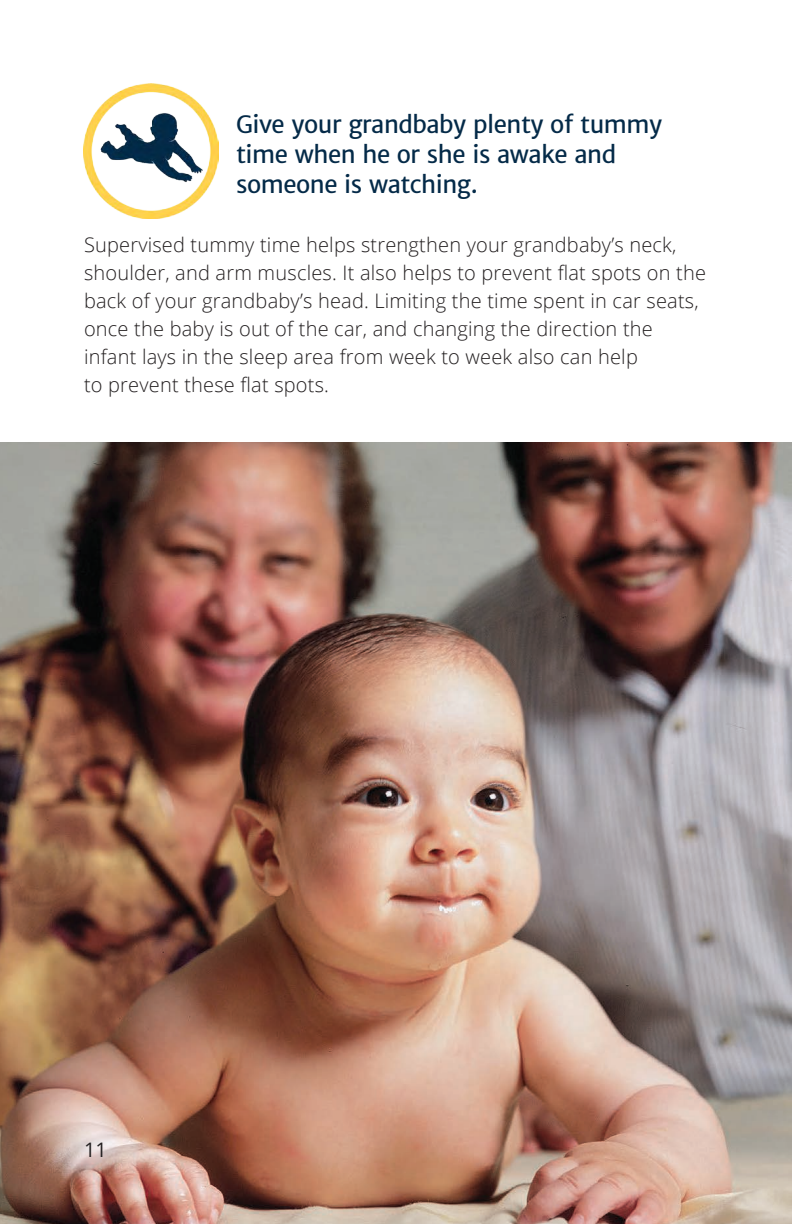
<style>
.page{position:relative;width:792px;height:1224px;background:#fff}
.page>*{position:absolute;margin:0;border:0;box-sizing:border-box;transform-origin:0 0}
.t1{font:24px/30px "Merriweather Sans";letter-spacing:-.02em;color:#042a48}
.t2{font:300 20px/28px "Open Sans";letter-spacing:.01em;color:#231f20}
.t3{font:20px "Open Sans";color:#231f20}
</style>
<div class="page">
<img style="left:84px;top:84px;width:134px;height:134px">
<img style="left:0;top:442px;width:792px;height:782px">
<h3 class="t1" style="left:236px;top:109px;width:428px">Give your grandbaby plenty of tummy time when he or she is awake and someone is watching.</h3>
<p class="t2" style="left:84px;top:230px;width:624px">Supervised tummy time helps strengthen your grandbaby’s neck, shoulder, and arm muscles. It also helps to prevent flat spots on the back of your grandbaby’s head. Limiting the time spent in car seats, once the baby is out of the car, and changing the direction the infant lays in the sleep area from week to week also can help<br>to prevent these flat spots.</p>
<p class="t3" style="left:84px;top:1136px;width:25px">11</p>
</div>
